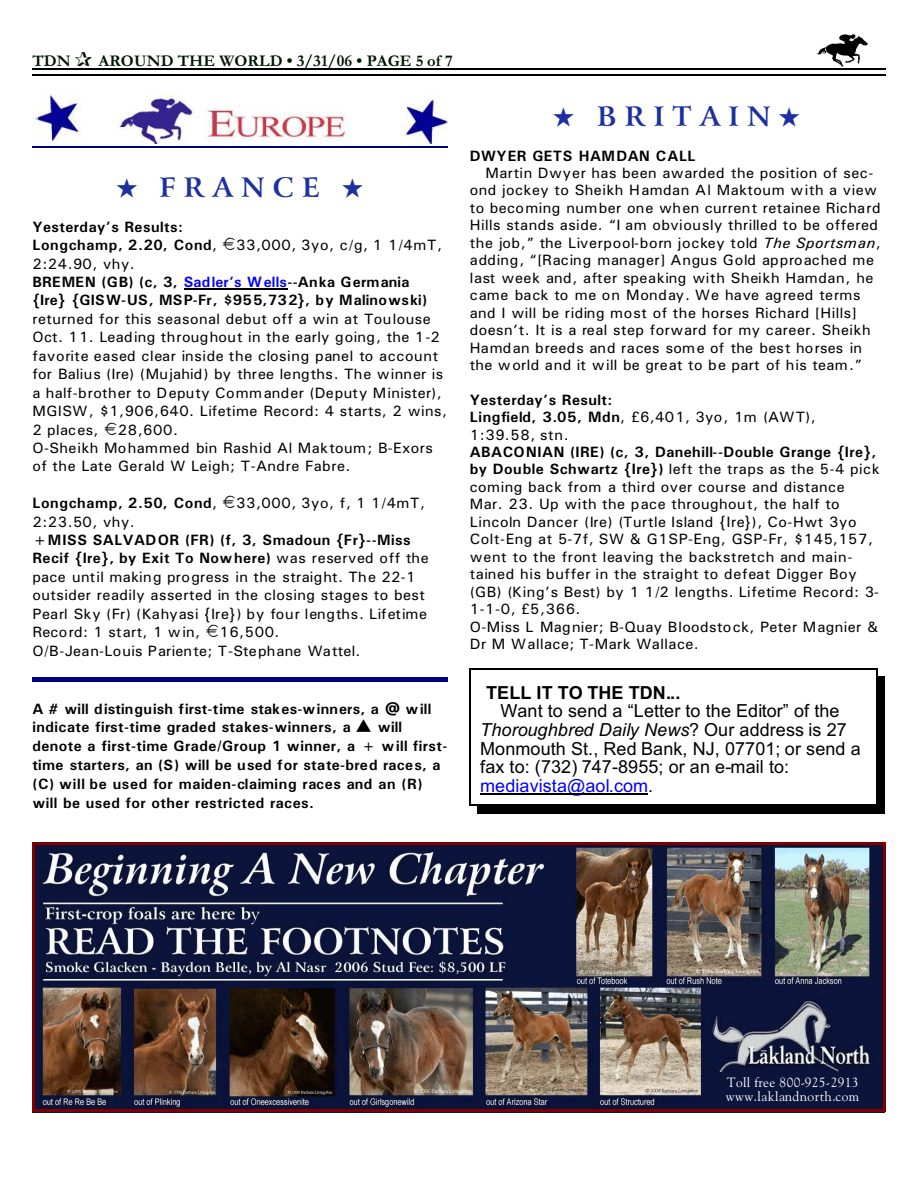
<style>
.page{position:relative;width:918px;height:1188px;background:#fff}
.page>*{position:absolute;margin:0;border:0;box-sizing:border-box;transform-origin:0 0}
.t1{font:700 27px "Arrus BT";letter-spacing:.3em;color:#1c30a1}
.t2{font:18px/18.6px "Arial";letter-spacing:.005em;color:#000}
.t3{font:700 18px "Arial";letter-spacing:.005em;color:#000}
.t4{font:700 16.5px "Garamond";letter-spacing:.005em;color:#001400}
.t5{font:15px/17.4px "Univers";letter-spacing:.03em;color:#000}
.t6{font:700 15px/18.9px "Univers";letter-spacing:.03em;color:#000}
.t7{font:700 15px/18.3px "Univers";letter-spacing:.01em;color:#000}
.t8{font:15px/18.6px "Univers";letter-spacing:.01em;color:#000}
.t9{font:13.5px/13.5px "Goudy Ol St BT";letter-spacing:.03em;color:#fff}
.s1{font-weight:400}
.s2{color:#00f}
.s3{font-weight:700}
.s4{font-style:italic}
</style>
<div class="page">
<img style="left:817px;top:35px;width:51px;height:31px">
<hr style="left:32px;top:68px;width:853px;height:1px;background:#000">
<hr style="left:32px;top:75px;width:853px;height:1px;background:#000">
<img style="left:32px;top:845px;width:852px;height:268px">
<img style="left:712px;top:998px;width:162px;height:73px">
<hr style="left:32px;top:842px;width:3px;height:270px;background:#800000">
<hr style="left:883px;top:842px;width:2px;height:270px;background:#800000">
<hr style="left:32px;top:842px;width:853px;height:3px;background:#800000">
<hr style="left:32px;top:1110px;width:853px;height:2px;background:#800000">
<img style="left:32px;top:94px;width:416px;height:49px">
<hr style="left:32px;top:147px;width:416px;height:1px;background:#000080">
<hr style="left:480px;top:793px;width:168px;height:2px;background:#000">
<hr style="left:470px;top:669px;width:1px;height:137px;background:#000">
<hr style="left:876px;top:669px;width:1px;height:137px;background:#000">
<hr style="left:470px;top:669px;width:407px;height:1px;background:#000">
<hr style="left:470px;top:805px;width:407px;height:1px;background:#000">
<div style="left:877px;top:676px;width:8px;height:138px;background:#000"></div>
<div style="left:478px;top:806px;width:407px;height:8px;background:#000"></div>
<hr style="left:184px;top:289px;width:104px;height:1px;background:#000">
<hr style="left:32px;top:677px;width:416px;height:4px;background:#000080">
<p class="t4" style="left:32px;top:55px;width:40px">TDN</p>
<p class="t4" style="left:98px;top:55px;width:356px">AROUND THE WORLD • 3/31/06 • PAGE 5 of 7</p>
<h1 class="t1" style="left:117px;top:177px;width:248px">★ FRANCE ★</h1>
<p class="t6" style="left:32px;top:219px;width:186px">Yesterday’s Results:<br>Longchamp, 2.20, Cond<span class="s1">,</span></p>
<p class="t5" style="left:236px;top:238px;width:207px">33,000, 3yo, c/g, 1 1/4mT,</p>
<p class="t7" style="left:32px;top:256px;width:396px"><span class="s1">2:24.90, vhy.<br></span>BREMEN (GB) (c, 3, <span class="s2">Sadler’s Wells</span>--Anka Germania {Ire} {GISW-US, MSP-Fr, $955,732}, by Malinowski)</p>
<p class="t5" style="left:32px;top:311px;width:416px;line-height:18.5px">returned for this seasonal debut off a win at Toulouse Oct. 11. Leading throughout in the early going, the 1-2 favorite eased clear inside the closing panel to account for Balius (Ire) (Mujahid) by three lengths. The winner is a half-brother to Deputy Commander (Deputy Minister), MGISW, $1,906,640. Lifetime Record: 4 starts, 2 wins, 2 places,</p>
<p class="t5" style="left:32px;top:421px;width:402px;line-height:18.5px;text-indent:85px">28,600.<br>O-Sheikh Mohammed bin Rashid Al Maktoum; B-Exors of the Late Gerald W Leigh; T-Andre Fabre.</p>
<p class="t6" style="left:32px;top:495px;width:186px">Longchamp, 2.50, Cond<span class="s1">,</span></p>
<p class="t5" style="left:236px;top:496px;width:190px">33,000, 3yo, f, 1 1/4mT,</p>
<p class="t5" style="left:32px;top:514px;width:104px">2:23.50, vhy.</p>
<p class="t5" style="left:32px;top:532px;width:398px;line-height:18.5px"><span class="s3">+MISS SALVADOR (FR) (f, 3, Smadoun {Fr}--Miss Recif {Ire}, by Exit To Nowhere)</span> was reserved off the pace until making progress in the straight. The 22-1 outsider readily asserted in the closing stages to best Pearl Sky (Fr) (Kahyasi {Ire}) by four lengths. Lifetime Record: 1 start, 1 win,</p>
<p class="t8" style="left:32px;top:624px;width:330px;text-indent:187px">16,500.<br>O/B-Jean-Louis Pariente; T-Stephane Wattel.</p>
<p class="t6" style="left:32px;top:700px;width:417px">A # will distinguish first-time stakes-winners, a @ will indicate first-time graded stakes-winners, a ▲ will denote a first-time Grade/Group 1 winner, a + will first&shy;time starters, an (S) will be used for state-bred races, a (C) will be used for maiden-claiming races and an (R) will be used for other restricted races.</p>
<h1 class="t1" style="left:553px;top:106px;width:249px">★ BRITAIN★</h1>
<p class="t6" style="left:470px;top:147px;width:227px">DWYER GETS HAMDAN CALL</p>
<p class="t5" style="left:470px;top:165px;width:413px;text-indent:16px">Martin Dwyer has been awarded the position of sec&shy;ond jockey to Sheikh Hamdan Al Maktoum with a view to becoming number one when current retainee Richard Hills stands aside. “I am obviously thrilled to be offered the job,” the Liverpool-born jockey told <span class="s4">The Sportsman</span>, adding, “[Racing manager] Angus Gold approached me last week and, after speaking with Sheikh Hamdan, he came back to me on Monday. We have agreed terms and I will be riding most of the horses Richard [Hills] doesn’t. It is a real step forward for my career. Sheikh Hamdan breeds and races some of the best horses in the world and it will be great to be part of his team.”</p>
<p class="t6" style="left:470px;top:392px;width:347px;line-height:17.4px">Yesterday’s Result:<br>Lingfield, 3.05, Mdn<span class="s1">, £6,401, 3yo, 1m (AWT),<br>1:39.58, stn.</span></p>
<p class="t5" style="left:470px;top:444px;width:412px"><span class="s3">ABACONIAN (IRE) (c, 3, Danehill--Double Grange {Ire}, by Double Schwartz {Ire})</span> left the traps as the 5-4 pick coming back from a third over course and distance Mar. 23. Up with the pace throughout, the half to Lincoln Dancer (Ire) (Turtle Island {Ire}), Co-Hwt 3yo Colt-Eng at 5-7f, SW &amp; G1SP-Eng, GSP-Fr, $145,157, went to the front leaving the backstretch and main&shy;tained his buffer in the straight to defeat Digger Boy (GB) (King’s Best) by 1 1/2 lengths. Lifetime Record: 3- 1-1-0, £5,366.<br>O-Miss L Magnier; B-Quay Bloodstock, Peter Magnier &amp; Dr M Wallace; T-Mark Wallace.</p>
<p class="t3" style="left:486px;top:685px;width:196px">TELL IT TO THE TDN...</p>
<p class="t2" style="left:480px;top:704px;width:382px;text-indent:20px">Want to send a “Letter to the Editor” of the <span class="s4">Thoroughbred Daily News</span>? Our address is 27<br>Monmouth St., Red Bank, NJ, 07701; or send a fax to: (732) 747-8955; or an e-mail to: <span class="s2">mediavista@aol.com</span>.</p>
<p class="t9" style="left:726px;top:1077px;width:135px">Toll free 800-925-2913 www.laklandnorth.com</p>
</div>
